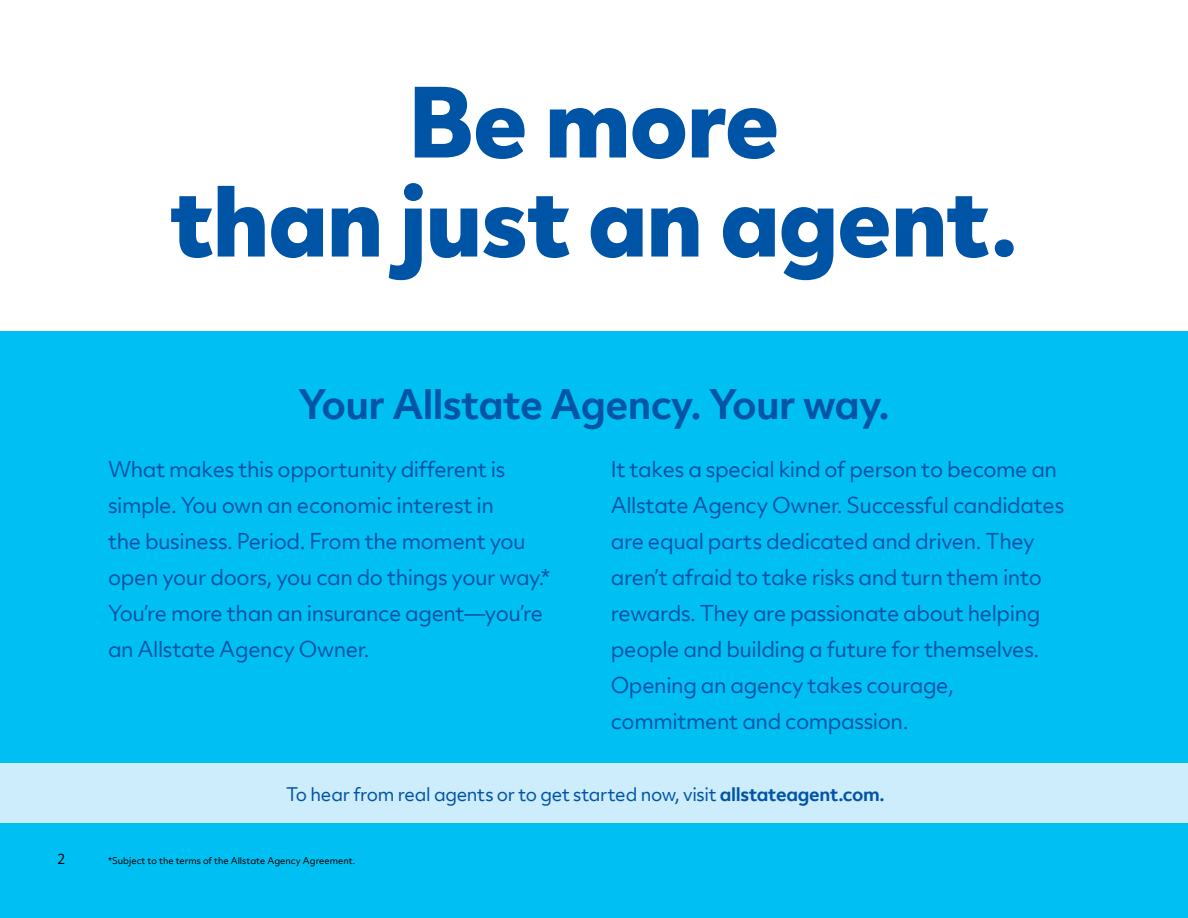
<style>
.page{position:relative;width:1188px;height:918px;background:#fff}
.page>*{position:absolute;margin:0;border:0;box-sizing:border-box;transform-origin:0 0}
.t1{font:800 93px/99px "Allstate Objektiv";letter-spacing:-.02em;color:#0054a6;text-align:center}
.t2{font:700 39px "Allstate Objektiv";letter-spacing:-.02em;color:#0054a6}
.t3{font:21px/36px "Allstate Objektiv";letter-spacing:-.02em;color:#0054a6}
.t4{font:18px "Allstate Objektiv";letter-spacing:-.02em;color:#0054a6}
.t5{font:13.5px "Allstate Objektiv";color:#000}
.t6{font:9px "Allstate Objektiv";color:#000}
.s1{font-weight:700}
</style>
<div class="page">
<div style="left:0;top:332px;width:1188px;height:586px;background:#00c0f3"></div>
<div style="left:0;top:763px;width:1188px;height:59px;background:#cdecfc"></div>
<p class="t5" style="left:57px;top:850px;width:10px">2</p>
<h1 class="t1" style="left:170px;top:70px;width:850px">Be more<br>than just an agent.</h1>
<h2 class="t2" style="left:298px;top:376px;width:593px">Your Allstate Agency. Your way.</h2>
<p class="t3" style="left:108px;top:451px;width:444px">What makes this opportunity different is simple. You own an economic interest in<br>the business. Period. From the moment you open your doors, you can do things your way.* You’re more than an insurance agent—you’re an Allstate Agency Owner.</p>
<p class="t3" style="left:611px;top:451px;width:455px">It takes a special kind of person to become an Allstate Agency Owner. Successful candidates are equal parts dedicated and driven. They aren’t afraid to take risks and turn them into rewards. They are passionate about helping people and building a future for themselves.<br>Opening an agency takes courage, commitment and compassion.</p>
<p class="t4" style="left:286px;top:782px;width:600px">To hear from real agents or to get started now, visit <span class="s1">allstateagent.com.</span></p>
<p class="t6" style="left:108px;top:854px;width:249px">*Subject to the terms of the Allstate Agency Agreement.</p>
</div>
